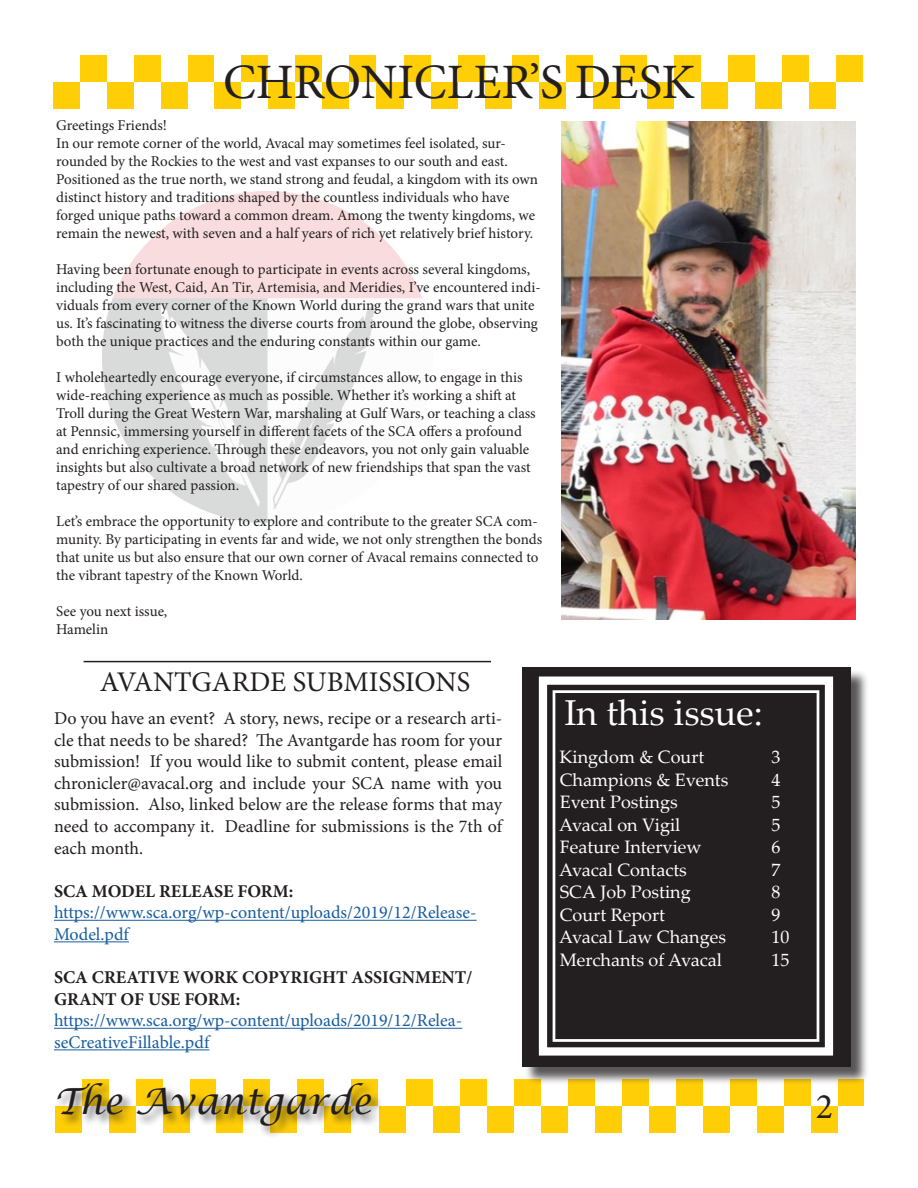
<style>
.page{position:relative;width:918px;height:1188px;background:#fff}
.page>*{position:absolute;margin:0;border:0;box-sizing:border-box;transform-origin:0 0}
.t1{font:49.5px "Minion Pro";color:#231f20}
.t2{font:italic 36px "Lucida Calligraphy";color:#231f20}
.t3{font:36px "Palatino Linotype";color:#fff}
.t4{font:36px "Minion Pro";color:#231f20}
.t5{font:28.5px "Minion Pro";color:#231f20}
.t6{font:18px/21.6px "Minion Pro";letter-spacing:-.005em;color:#231f20;text-align:justify}
.t7{font:18px "Palatino Linotype";color:#fff}
.t8{font:18px/21.6px "Minion Pro";color:#175d9e}
.t9{font:700 18px "Minion Pro";color:#231f20}
.t10{font:15px/18px "Minion Pro";letter-spacing:-.005em;color:#231f20}
</style>
<div class="page">
<img style="left:103px;top:192px;width:319px;height:330px">
<div style="left:53px;top:82px;width:27px;height:27px;background:#ffce07"></div>
<div style="left:80px;top:55px;width:27px;height:27px;background:#ffce07"></div>
<div style="left:107px;top:82px;width:27px;height:27px;background:#ffce07"></div>
<div style="left:134px;top:55px;width:27px;height:27px;background:#ffce07"></div>
<div style="left:161px;top:82px;width:27px;height:27px;background:#ffce07"></div>
<div style="left:188px;top:55px;width:27px;height:27px;background:#ffce07"></div>
<div style="left:214px;top:55px;width:28px;height:27px;background:#fff"></div>
<div style="left:214px;top:82px;width:28px;height:27px;background:#ffce07"></div>
<div style="left:242px;top:55px;width:26px;height:27px;background:#ffce07"></div>
<div style="left:268px;top:82px;width:28px;height:27px;background:#ffce07"></div>
<div style="left:296px;top:55px;width:26px;height:27px;background:#ffce07"></div>
<div style="left:322px;top:82px;width:28px;height:27px;background:#ffce07"></div>
<div style="left:350px;top:55px;width:26px;height:27px;background:#ffce07"></div>
<div style="left:377px;top:82px;width:27px;height:27px;background:#ffce07"></div>
<div style="left:404px;top:55px;width:27px;height:27px;background:#ffce07"></div>
<div style="left:431px;top:82px;width:27px;height:27px;background:#ffce07"></div>
<div style="left:458px;top:55px;width:27px;height:27px;background:#ffce07"></div>
<div style="left:485px;top:82px;width:27px;height:27px;background:#ffce07"></div>
<div style="left:512px;top:55px;width:27px;height:27px;background:#ffce07"></div>
<div style="left:539px;top:82px;width:27px;height:27px;background:#ffce07"></div>
<div style="left:566px;top:55px;width:27px;height:27px;background:#ffce07"></div>
<div style="left:593px;top:82px;width:27px;height:27px;background:#ffce07"></div>
<div style="left:620px;top:55px;width:27px;height:27px;background:#ffce07"></div>
<div style="left:647px;top:82px;width:27px;height:27px;background:#ffce07"></div>
<div style="left:674px;top:55px;width:27px;height:27px;background:#ffce07"></div>
<div style="left:701px;top:82px;width:27px;height:27px;background:#ffce07"></div>
<div style="left:728px;top:55px;width:27px;height:27px;background:#ffce07"></div>
<div style="left:755px;top:82px;width:27px;height:27px;background:#ffce07"></div>
<div style="left:782px;top:55px;width:27px;height:27px;background:#ffce07"></div>
<div style="left:809px;top:82px;width:27px;height:27px;background:#ffce07"></div>
<div style="left:836px;top:55px;width:27px;height:27px;background:#ffce07"></div>
<div style="left:82px;top:1079px;width:27px;height:27px;background:#ffce07"></div>
<div style="left:136px;top:1079px;width:27px;height:27px;background:#ffce07"></div>
<div style="left:190px;top:1079px;width:27px;height:27px;background:#ffce07"></div>
<div style="left:216px;top:1079px;width:27px;height:27px;background:#fff"></div>
<div style="left:243px;top:1079px;width:27px;height:27px;background:#ffce07"></div>
<div style="left:297px;top:1079px;width:27px;height:27px;background:#ffce07"></div>
<div style="left:351px;top:1079px;width:27px;height:27px;background:#ffce07"></div>
<div style="left:379px;top:1106px;width:27px;height:27px;background:#ffce07"></div>
<div style="left:406px;top:1079px;width:27px;height:27px;background:#ffce07"></div>
<div style="left:433px;top:1106px;width:27px;height:27px;background:#ffce07"></div>
<div style="left:460px;top:1079px;width:27px;height:27px;background:#ffce07"></div>
<div style="left:487px;top:1106px;width:27px;height:27px;background:#ffce07"></div>
<div style="left:514px;top:1079px;width:27px;height:27px;background:#ffce07"></div>
<div style="left:541px;top:1106px;width:27px;height:27px;background:#ffce07"></div>
<div style="left:568px;top:1079px;width:27px;height:27px;background:#ffce07"></div>
<div style="left:595px;top:1106px;width:27px;height:27px;background:#ffce07"></div>
<div style="left:622px;top:1079px;width:27px;height:27px;background:#ffce07"></div>
<div style="left:649px;top:1106px;width:27px;height:27px;background:#ffce07"></div>
<div style="left:676px;top:1079px;width:27px;height:27px;background:#ffce07"></div>
<div style="left:703px;top:1106px;width:27px;height:27px;background:#ffce07"></div>
<div style="left:730px;top:1079px;width:27px;height:27px;background:#ffce07"></div>
<div style="left:757px;top:1106px;width:27px;height:27px;background:#ffce07"></div>
<div style="left:784px;top:1079px;width:27px;height:27px;background:#ffce07"></div>
<div style="left:811px;top:1106px;width:27px;height:27px;background:#ffce07"></div>
<div style="left:838px;top:1079px;width:26px;height:27px;background:#ffce07"></div>
<div style="left:55px;top:1081px;width:328px;height:58px;background:#231f20;opacity:.75"></div>
<div style="left:524px;top:670px;width:346px;height:415px;background:#231f20;opacity:.75"></div>
<div style="left:522px;top:667px;width:329px;height:400px;background:#231f20"></div>
<svg style="left:538px;top:676px;width:296px;height:380px"></svg>
<div style="left:553px;top:690px;width:266px;height:352px;border:3px solid #fff"></div>
<hr style="left:84px;top:661px;width:407px;height:1px;background:#231f20">
<hr style="left:54px;top:920px;width:423px;height:1px;background:#175d9e">
<hr style="left:54px;top:941px;width:75px;height:1px;background:#175d9e">
<hr style="left:54px;top:1028px;width:408px;height:1px;background:#175d9e">
<hr style="left:54px;top:1049px;width:155px;height:1px;background:#175d9e">
<img style="left:561px;top:122px;width:295px;height:498px">
<p class="t1" style="left:223px;top:49px;width:468px">CHRONICLER’S DESK</p>
<p class="t10" style="left:56px;top:116px;width:112px">Greetings Friends!</p>
<p class="t10" style="left:56px;top:134px;width:483px">In our remote corner of the world, Avacal may sometimes feel isolated, sur&shy;rounded by the Rockies to the west and vast expanses to our south and east.<br>Positioned as the true north, we stand strong and feudal, a kingdom with its own distinct history and traditions shaped by the countless individuals who have forged unique paths toward a common dream. Among the twenty kingdoms, we remain the newest, with seven and a half years of rich yet relatively brief history.</p>
<p class="t10" style="left:56px;top:260px;width:486px">Having been fortunate enough to participate in events across several kingdoms, including the West, Caid, An Tir, Artemisia, and Meridies, I’ve encountered indi&shy;viduals from every corner of the Known World during the grand wars that unite us. It’s fascinating to witness the diverse courts from around the globe, observing both the unique practices and the enduring constants within our game.</p>
<p class="t10" style="left:56px;top:368px;width:481px">I wholeheartedly encourage everyone, if circumstances allow, to engage in this wide-reaching experience as much as possible. Whether it’s working a shift at Troll during the Great Western War, marshaling at Gulf Wars, or teaching a class at Pennsic, immersing yourself in different facets of the SCA offers a profound and enriching experience. Through these endeavors, you not only gain valuable insights but also cultivate a broad network of new friendships that span the vast tapestry of our shared passion.</p>
<p class="t10" style="left:56px;top:512px;width:488px">Let’s embrace the opportunity to explore and contribute to the greater SCA com&shy;munity. By participating in events far and wide, we not only strengthen the bonds that unite us but also ensure that our own corner of Avacal remains connected to the vibrant tapestry of the Known World.</p>
<p class="t10" style="left:56px;top:602px;width:113px">See you next issue,<br>Hamelin</p>
<p class="t5" style="left:100px;top:663px;width:372px">AVANTGARDE SUBMISSIONS</p>
<p class="t6" style="left:54px;top:708px;width:450px">Do you have an event? A story, news, recipe or a research arti&shy;cle that needs to be shared? The Avantgarde has room for your submission! If you would like to submit content, please email chronicler@avacal.org and include your SCA name with you submission. Also, linked below are the release forms that may need to accompany it. Deadline for submissions is the 7th of each month.</p>
<p class="t9" style="left:54px;top:878px;width:241px">SCA MODEL RELEASE FORM:</p>
<p class="t8" style="left:54px;top:902px;width:424px">https://www.sca.org/wp-content/uploads/2019/12/Release-<br>Model.pdf</p>
<p class="t9" style="left:54px;top:965px;width:420px">SCA CREATIVE WORK COPYRIGHT ASSIGNMENT/</p>
<p class="t9" style="left:54px;top:986px;width:188px">GRANT OF USE FORM:</p>
<p class="t8" style="left:54px;top:1010px;width:410px">https://www.sca.org/wp-content/uploads/2019/12/Relea&shy;seCreativeFillable.pdf</p>
<p class="t3" style="left:564px;top:688px;width:200px">In this issue:</p>
<p class="t7" style="left:559px;top:745px;width:146px">Kingdom &amp; Court</p>
<p class="t7" style="left:771px;top:745px;width:10px">3</p>
<p class="t7" style="left:560px;top:767px;width:170px">Champions &amp; Events</p>
<p class="t7" style="left:771px;top:767px;width:10px">4</p>
<p class="t7" style="left:560px;top:790px;width:119px">Event Postings</p>
<p class="t7" style="left:771px;top:790px;width:10px">5</p>
<p class="t7" style="left:559px;top:812px;width:123px">Avacal on Vigil</p>
<p class="t7" style="left:771px;top:812px;width:10px">5</p>
<p class="t7" style="left:560px;top:835px;width:143px">Feature Interview</p>
<p class="t7" style="left:771px;top:835px;width:10px">6</p>
<p class="t7" style="left:559px;top:857px;width:129px">Avacal Contacts</p>
<p class="t7" style="left:771px;top:857px;width:10px">7</p>
<p class="t7" style="left:560px;top:880px;width:132px">SCA Job Posting</p>
<p class="t7" style="left:771px;top:880px;width:10px">8</p>
<p class="t7" style="left:560px;top:902px;width:107px">Court Report</p>
<p class="t7" style="left:771px;top:902px;width:10px">9</p>
<p class="t7" style="left:559px;top:925px;width:168px">Avacal Law Changes</p>
<p class="t7" style="left:771px;top:925px;width:19px">10</p>
<p class="t7" style="left:560px;top:947px;width:164px">Merchants of Avacal</p>
<p class="t7" style="left:771px;top:947px;width:19px">15</p>
<p class="t2" style="left:54px;top:1080px;width:319px">The Avantgarde</p>
<p class="t4" style="left:816px;top:1083px;width:19px">2</p>
</div>
